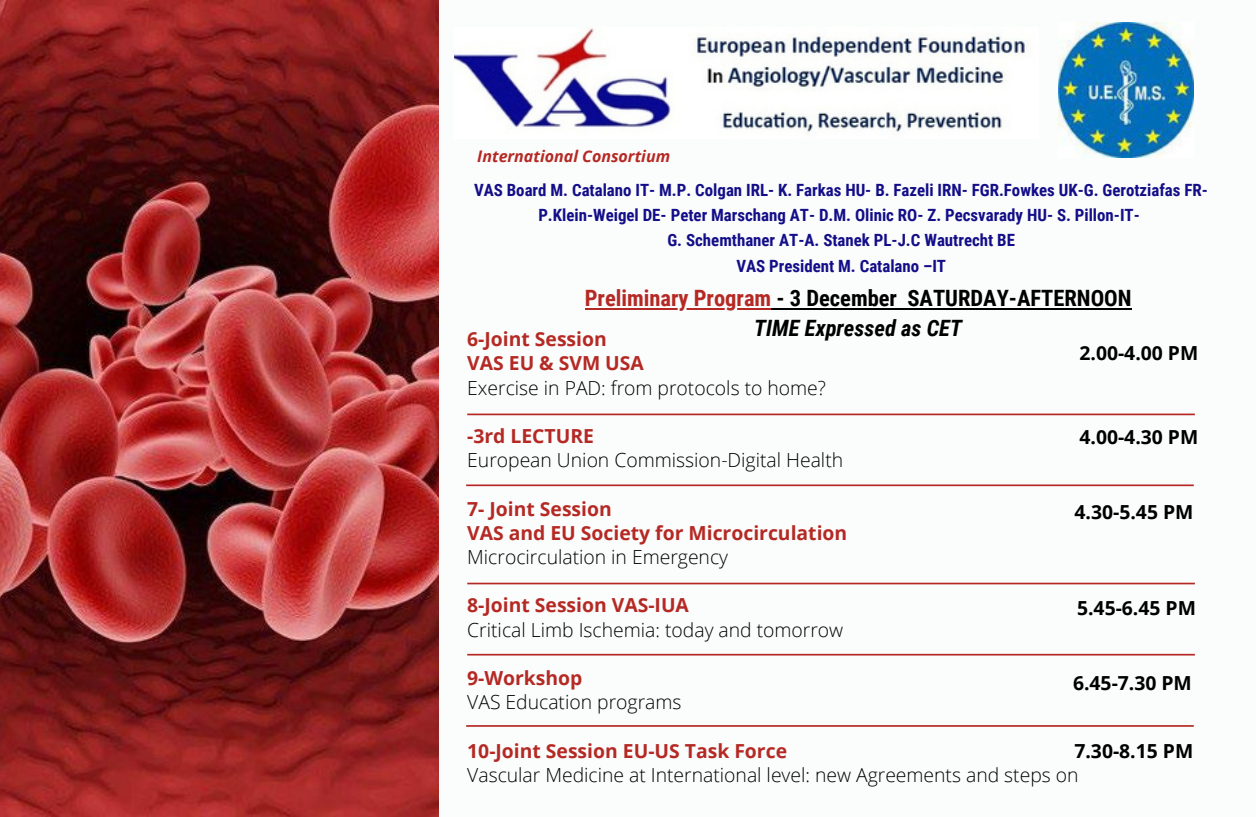
<style>
.page{position:relative;width:1256px;height:817px;background:#fbfcfc}
.page>*{position:absolute;margin:0;border:0;box-sizing:border-box;transform-origin:0 0}
.t1{font:700 22.5px/30.4px "Roboto Condensed";color:#000;text-align:center}
.t2{font:300 19.35px "Open Sans";color:#000}
.t3{font:700 19.35px/24.3px "Open Sans";color:#b52924}
.t4{font:700 19.35px "Open Sans";color:#000}
.t5{font:700 16.88px/25.2px "Roboto Condensed";color:#130e88;text-align:center}
.t6{font:italic 700 15.97px "Open Sans";color:#b52924}
.s1{color:#b52924}
.s2{font-style:italic}
</style>
<div class="page">
<img style="left:0;top:0;width:439px;height:817px">
<img style="left:454px;top:28px;width:571px;height:104px">
<img style="left:1058px;top:23px;width:135px;height:135px">
<hr style="left:585px;top:308px;width:186px;height:1px;background:#b52924">
<hr style="left:771px;top:308px;width:126px;height:1px;background:#000">
<hr style="left:907px;top:308px;width:224px;height:1px;background:#000">
<hr style="left:467px;top:413px;width:727px;height:2px;background:#b52924">
<hr style="left:466px;top:484px;width:727px;height:2px;background:#b52924">
<hr style="left:467px;top:583px;width:727px;height:1px;background:#b52924">
<hr style="left:467px;top:654px;width:727px;height:1px;background:#b52924">
<hr style="left:466px;top:725px;width:727px;height:2px;background:#b52924">
<p class="t6" style="left:477px;top:145px;width:194px">International Consortium</p>
<p class="t5" style="left:474px;top:177px;width:735px">VAS Board M. Catalano IT- M.P. Colgan IRL- K. Farkas HU- B. Fazeli IRN- FGR.Fowkes UK-G. Gerotziafas FR-P.Klein-Weigel DE- Peter Marschang AT- D.M. Olinic RO- Z. Pecsvarady HU- S. Pillon-IT-<br>G. Schemthaner AT-A. Stanek PL-J.C Wautrecht BE<br>VAS President M. Catalano –IT</p>
<h1 class="t1" style="left:585px;top:283px;width:548px"><span class="s1">Preliminary Program</span> - 3 December SATURDAY-AFTERNOON<br><span class="s2">TIME Expressed as CET</span></h1>
<p class="t3" style="left:467px;top:327px;width:178px">6-Joint Session<br>VAS EU &amp; SVM USA</p>
<p class="t2" style="left:467px;top:374px;width:360px">Exercise in PAD: from protocols to home?</p>
<p class="t3" style="left:467px;top:423px;width:128px">-3rd LECTURE</p>
<p class="t2" style="left:467px;top:446px;width:377px">European Union Commission-Digital Health</p>
<p class="t3" style="left:467px;top:496px;width:381px">7- Joint Session<br>VAS and EU Society for Microcirculation</p>
<p class="t2" style="left:467px;top:543px;width:262px">Microcirculation in Emergency</p>
<p class="t3" style="left:467px;top:593px;width:223px">8-Joint Session VAS-IUA</p>
<p class="t2" style="left:467px;top:616px;width:377px">Critical Limb Ischemia: today and tomorrow</p>
<p class="t3" style="left:467px;top:665px;width:117px">9-Workshop</p>
<p class="t2" style="left:467px;top:688px;width:216px">VAS Education programs</p>
<p class="t3" style="left:467px;top:738px;width:321px">10-Joint Session EU-US Task Force</p>
<p class="t2" style="left:467px;top:761px;width:613px">Vascular Medicine at International level: new Agreements and steps on</p>
<p class="t4" style="left:1079px;top:339px;width:120px">2.00-4.00 PM</p>
<p class="t4" style="left:1079px;top:424px;width:120px">4.00-4.30 PM</p>
<p class="t4" style="left:1074px;top:498px;width:120px">4.30-5.45 PM</p>
<p class="t4" style="left:1077px;top:594px;width:120px">5.45-6.45 PM</p>
<p class="t4" style="left:1073px;top:669px;width:120px">6.45-7.30 PM</p>
<p class="t4" style="left:1074px;top:737px;width:120px">7.30-8.15 PM</p>
</div>
